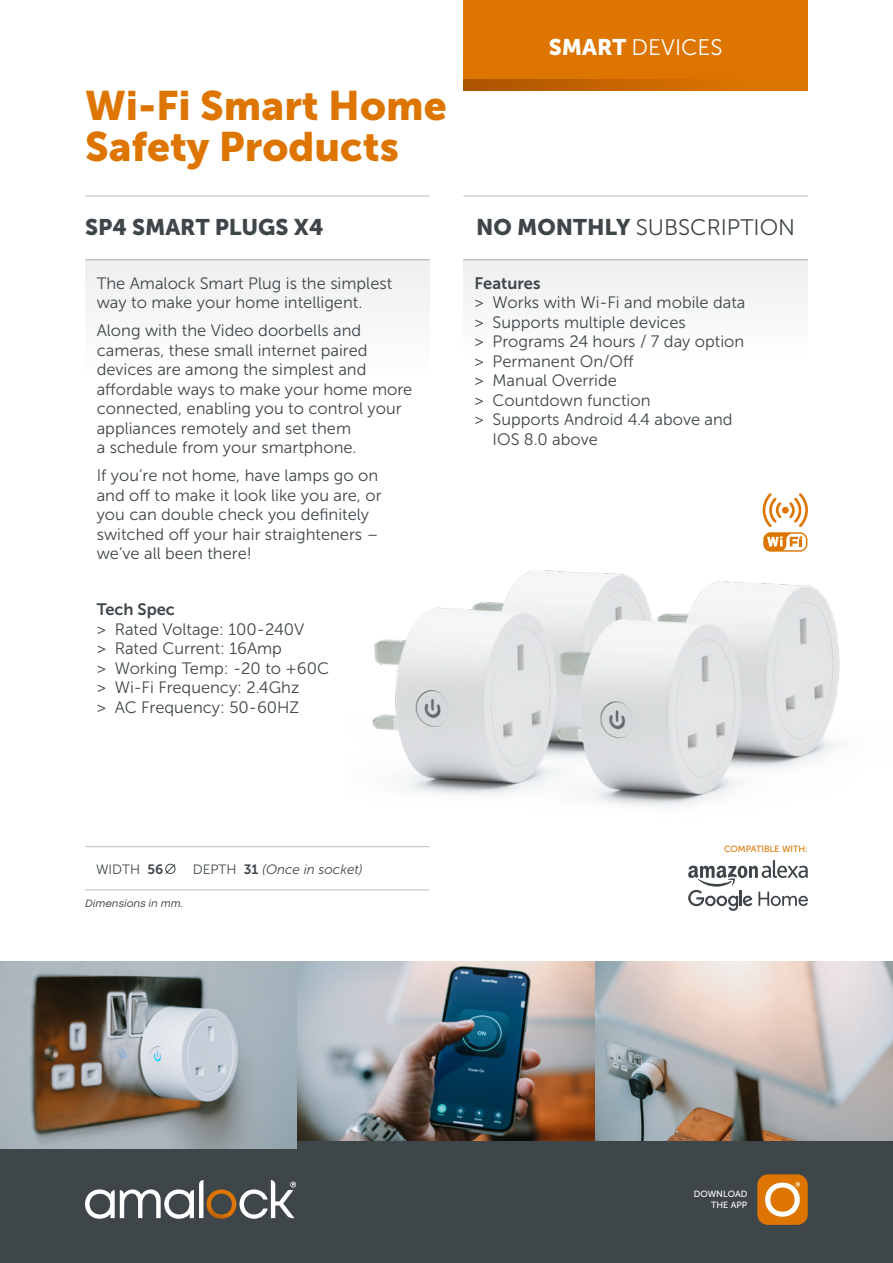
<style>
.page{position:relative;width:893px;height:1263px;background:#fff}
.page>*{position:absolute;margin:0;border:0;box-sizing:border-box;transform-origin:0 0}
.t1{font:40.95px/41px "Museo Sans 900";color:#dd7500}
.t2{font:22.5px "Museo Sans 300";color:#3f464a}
.t3{font:22.5px "Museo Sans 900";color:#3f464a}
.t4{font:22.5px "Museo Sans 300";color:#fff}
.t5{font:16.5px/19.5px "Museo Sans 300";color:#3f464a}
.t6{font:16.5px "Museo Sans 700";color:#3f464a}
.t7{font:italic 13.5px "Museo Sans 300";color:#3f464a}
.t8{font:13.5px "Museo Sans 300";color:#3f464a}
.t9{font:italic 10.5px "Mont";color:#3f464a}
.t10{font:9px "Museo Sans 500";color:#dd7500}
.t11{font:9px/10.8px "Museo Sans 500";color:#fff;text-align:right}
.s1{font-family:"Museo Sans 900"}
.s2{font-family:"Museo Sans 700"}
.s3{font-style:normal}
.s4{font-family:"Museo Sans 700";font-style:normal}
</style>
<div class="page">
<img style="left:0;top:961px;width:893px;height:181px">
<img style="left:344px;top:570px;width:496px;height:278px">
<div style="left:0;top:1142px;width:893px;height:121px;background:#3f464a"></div>
<hr style="left:85px;top:196px;width:344px;height:1px;background:#bbbabd">
<hr style="left:463px;top:196px;width:345px;height:1px;background:#bbbabd">
<div style="left:463px;top:0;width:345px;height:90px;background:#dd7500"></div>
<svg style="left:85px;top:1180px;width:211px;height:39px"></svg>
<svg style="left:463px;top:80px;width:227px;height:10px"></svg>
<hr style="left:85px;top:846px;width:344px;height:1px;background:#bbbabd">
<hr style="left:85px;top:889px;width:344px;height:1px;background:#bbbabd">
<div style="left:85px;top:259px;width:344px;height:244px;background:linear-gradient(to right,#fbfbfb,#fbfbfb)"></div>
<div style="left:463px;top:259px;width:345px;height:202px;background:linear-gradient(to right,#fbfbfb,#fbfbfb)"></div>
<svg style="left:762px;top:493px;width:46px;height:59px"></svg>
<div style="left:757px;top:1174px;width:51px;height:51px;background:#dd7500;border-radius:11px"></div>
<svg style="left:765px;top:1182px;width:35px;height:35px"></svg>
<svg style="left:688px;top:860px;width:120px;height:51px"></svg>
<svg style="left:165px;top:863px;width:11px;height:11px"></svg>
<h1 class="t1" style="left:85px;top:85px;width:363px">Wi-Fi Smart Home<br>Safety Products</h1>
<h2 class="t3" style="left:85px;top:214px;width:240px">SP4 SMART PLUGS X4</h2>
<p class="t5" style="left:97px;top:273px;width:297px">The Amalock Smart Plug is the simplest way to make your home intelligent.</p>
<p class="t5" style="left:97px;top:321px;width:317px">Along with the Video doorbells and cameras, these small internet paired devices are among the simplest and affordable ways to make your home more connected, enabling you to control your appliances remotely and set them<br>a schedule from your smartphone.</p>
<p class="t5" style="left:97px;top:466px;width:286px">If you’re not home, have lamps go on and off to make it look like you are, or you can double check you definitely switched off your hair straighteners – we’ve all been there!</p>
<p class="t6" style="left:97px;top:600px;width:80px">Tech Spec</p>
<p class="t5" style="left:97px;top:619px;width:234px">&gt; Rated Voltage: 100-240V<br>&gt; Rated Current: 16Amp<br>&gt; Working Temp: -20 to +60C &gt; Wi-Fi Frequency: 2.4Ghz<br>&gt; AC Frequency: 50-60HZ</p>
<h2 class="t4" style="left:549px;top:35px;width:175px"><span class="s1">SMART</span> DEVICES</h2>
<h2 class="t2" style="left:476px;top:215px;width:321px"><span class="s1">NO MONTHLY</span> SUBSCRIPTION</h2>
<p class="t6" style="left:475px;top:274px;width:67px">Features</p>
<p class="t5" style="left:475px;top:293px;width:272px">&gt; Works with Wi-Fi and mobile data</p>
<p class="t5" style="left:475px;top:312px;width:213px">&gt; Supports multiple devices</p>
<p class="t5" style="left:475px;top:332px;width:271px">&gt; Programs 24 hours / 7 day option</p>
<p class="t5" style="left:475px;top:351px;width:161px">&gt; Permanent On/Off</p>
<p class="t5" style="left:475px;top:371px;width:144px">&gt; Manual Override</p>
<p class="t5" style="left:475px;top:391px;width:177px">&gt; Countdown function</p>
<p class="t5" style="left:475px;top:410px;width:260px">&gt; Supports Android 4.4 above and</p>
<p class="t5" style="left:493px;top:430px;width:107px">IOS 8.0 above</p>
<p class="t8" style="left:96px;top:862px;width:69px">WIDTH <span class="s2">56</span></p>
<p class="t7" style="left:193px;top:862px;width:172px"><span class="s3">DEPTH</span> <span class="s4">31</span> (Once in socket)</p>
<p class="t9" style="left:85px;top:897px;width:99px">Dimensions in mm.</p>
<p class="t10" style="left:724px;top:844px;width:85px">COMPATIBLE WITH:</p>
<p class="t11" style="left:694px;top:1189px;width:55px">DOWNLOAD<br>THE APP</p>
</div>
